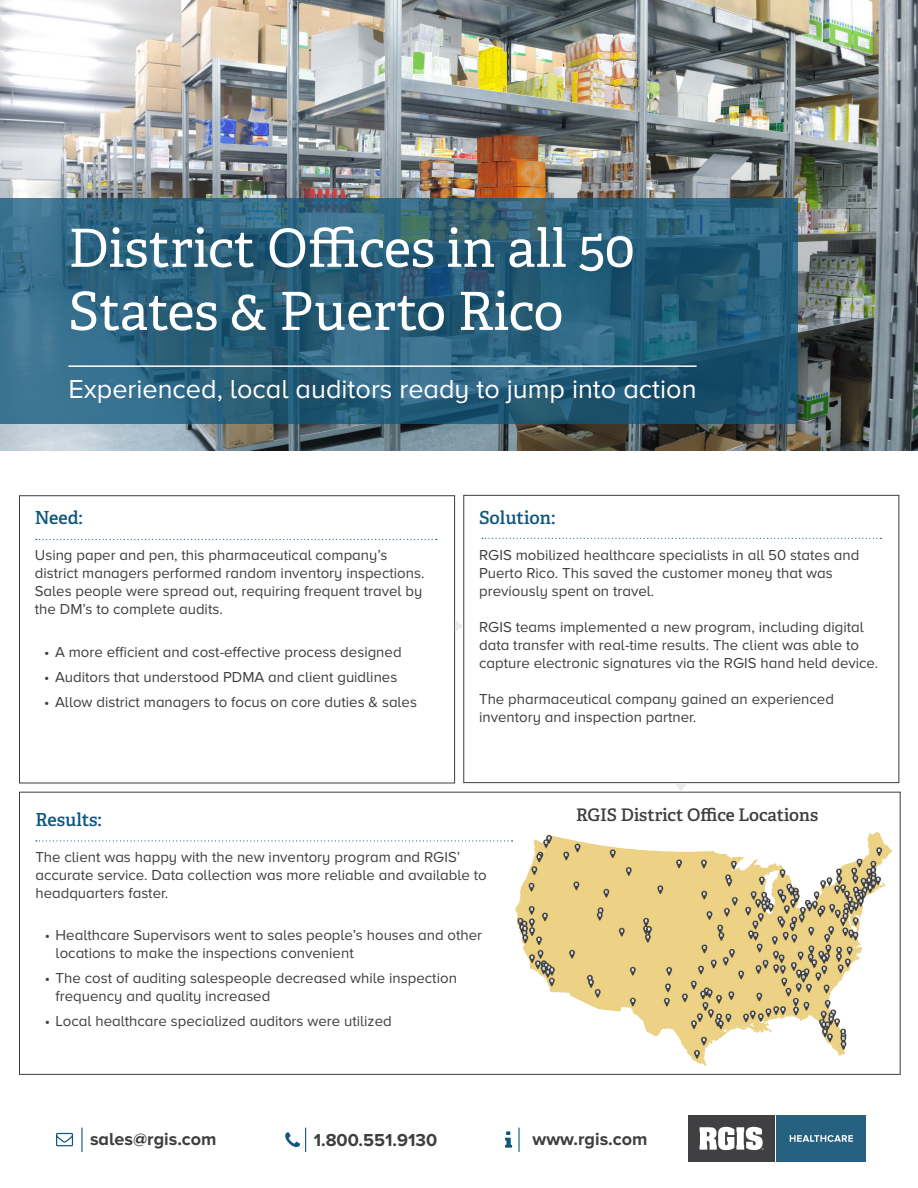
<style>
.page{position:relative;width:918px;height:1188px;background:#fff}
.page>*{position:absolute;margin:0;border:0;box-sizing:border-box;transform-origin:0 0}
.t1{font:52.65px/63.2px "Adelle CYR";color:#fff}
.t2{font:27px "Proxima Nova A";color:#fff}
.t3{font:700 18px "Proxima Nova A";color:#3e3e3f}
.t4{font:600 18px "Adelle CYR";color:#0f577d}
.t5{font:600 17.25px "Adelle CYR";color:#3e3e3f}
.t6{font:15px/18px "Proxima Nova A";color:#3e3e3f}
</style>
<div class="page">
<hr style="left:81px;top:1128px;width:2px;height:24px;background:#0f577d">
<hr style="left:518px;top:1128px;width:2px;height:24px;background:#0f577d">
<svg style="left:505px;top:1131px;width:7px;height:17px"></svg>
<svg style="left:56px;top:1133px;width:17px;height:13px"></svg>
<svg style="left:285px;top:1128px;width:21px;height:24px"></svg>
<img style="left:0;top:0;width:918px;height:450px">
<svg style="left:0;top:198px;width:798px;height:225px;background:#2a607c"></svg>
<hr style="left:68px;top:365px;width:629px;height:2px;background:#fff">
<svg style="left:36px;top:539px;width:401px;height:1px"></svg>
<div style="left:19px;top:495px;width:436px;height:288px;border:1px solid #3e3e3f"></div>
<div style="left:463px;top:495px;width:436px;height:288px;border:1px solid #3e3e3f"></div>
<svg style="left:482px;top:538px;width:399px;height:1px"></svg>
<svg style="left:36px;top:840px;width:477px;height:2px"></svg>
<svg style="left:455px;top:620px;width:9px;height:12px"></svg>
<div style="left:688px;top:1115px;width:86px;height:47px;background:#404042"></div>
<svg style="left:700px;top:1127px;width:64px;height:23px"></svg>
<div style="left:777px;top:1115px;width:89px;height:47px;background:#266182"></div>
<svg style="left:790px;top:1135px;width:63px;height:7px"></svg>
<svg style="left:675px;top:783px;width:13px;height:9px"></svg>
<img style="left:515px;top:832px;width:377px;height:234px">
<p class="t1" style="left:68px;top:214px;width:568px">District Offices in all 50<br>States &amp; Puerto Rico</p>
<p class="t2" style="left:68px;top:374px;width:630px">Experienced, local auditors ready to jump into action</p>
<p class="t4" style="left:35px;top:505px;width:50px">Need:</p>
<p class="t6" style="left:35px;top:547px;width:391px">Using paper and pen, this pharmaceutical company’s district managers performed random inventory inspections.<br>Sales people were spread out, requiring frequent travel by the DM’s to complete audits.</p>
<p class="t6" style="left:44px;top:644px;width:359px">• A more efficient and cost-effective process designed</p>
<p class="t6" style="left:44px;top:668px;width:355px">• Auditors that understood PDMA and client guidlines</p>
<p class="t6" style="left:44px;top:693px;width:374px">• Allow district managers to focus on core duties &amp; sales</p>
<p class="t4" style="left:479px;top:504px;width:78px">Solution:</p>
<p class="t6" style="left:479px;top:546px;width:382px">RGIS mobilized healthcare specialists in all 50 states and<br>Puerto Rico. This saved the customer money that was previously spent on travel.</p>
<p class="t6" style="left:479px;top:618px;width:401px">RGIS teams implemented a new program, including digital data transfer with real-time results. The client was able to capture electronic signatures via the RGIS hand held device.</p>
<p class="t6" style="left:479px;top:690px;width:356px">The pharmaceutical company gained an experienced inventory and inspection partner.</p>
<p class="t4" style="left:35px;top:806px;width:68px">Results:</p>
<p class="t6" style="left:35px;top:848px;width:453px">The client was happy with the new inventory program and RGIS’ accurate service. Data collection was more reliable and available to headquarters faster.</p>
<p class="t6" style="left:56px;top:927px;width:428px;text-indent:-11px">• Healthcare Supervisors went to sales people’s houses and other locations to make the inspections convenient</p>
<p class="t6" style="left:56px;top:970px;width:403px;text-indent:-11px">• The cost of auditing salespeople decreased while inspection frequency and quality increased</p>
<p class="t6" style="left:45px;top:1012px;width:348px">• Local healthcare specialized auditors were utilized</p>
<p class="t5" style="left:576px;top:802px;width:244px">RGIS District Office Locations</p>
<p class="t3" style="left:90px;top:1128px;width:128px">sales@rgis.com</p>
<p class="t3" style="left:314px;top:1130px;width:125px">1.800.551.9130</p>
<p class="t3" style="left:533px;top:1128px;width:116px">www.rgis.com</p>
</div>
